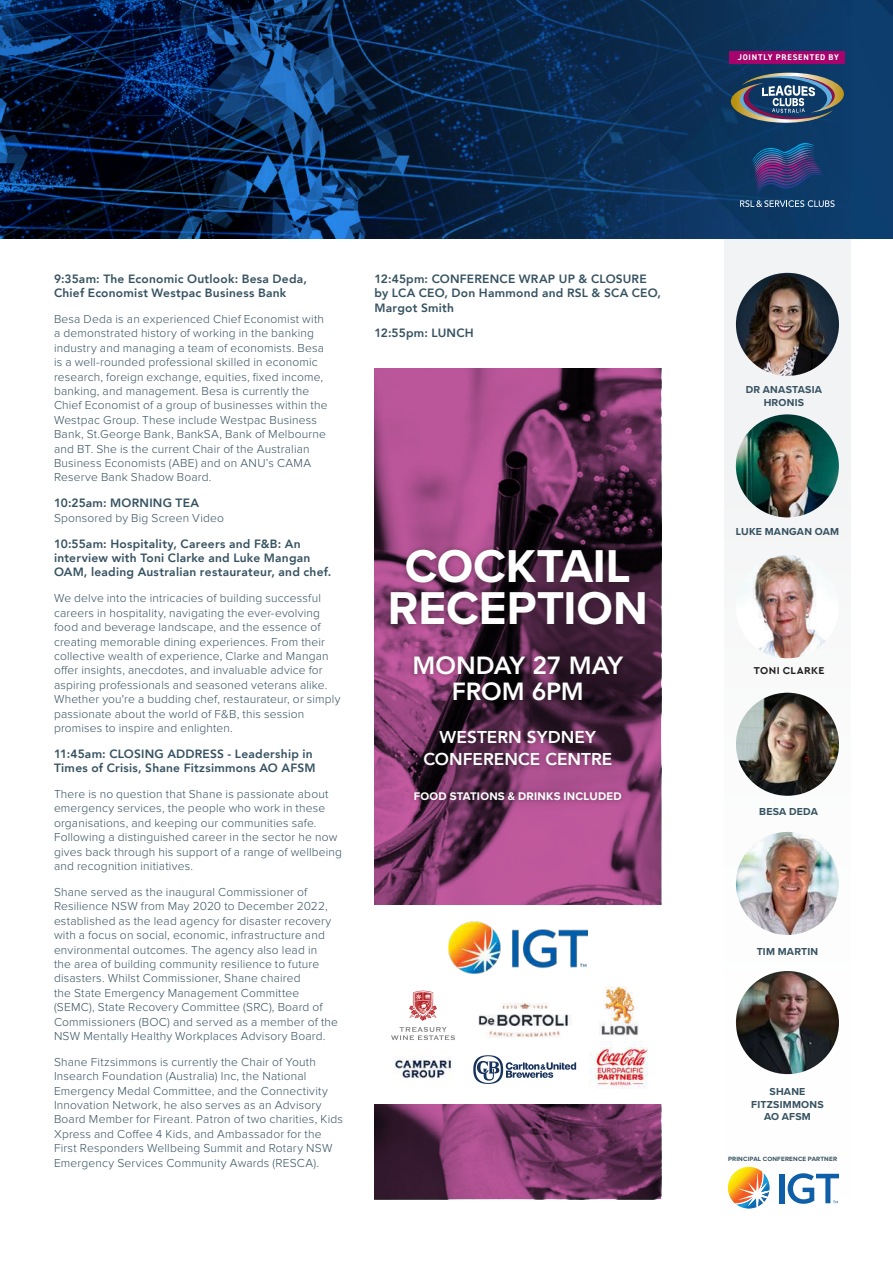
<style>
.page{position:relative;width:893px;height:1263px;background:#fff}
.page>*{position:absolute;margin:0;border:0;box-sizing:border-box;transform-origin:0 0}
.t1{font:700 47.7px/41.5px "Proxima Nova";letter-spacing:-.005em;color:#fff;text-align:center}
.t2{font:800 24.75px/26.4px "Avenir";letter-spacing:-.01em;color:#fff;text-align:center}
.t3{font:800 17.1px/22.5px "Avenir";letter-spacing:.005em;color:#fff;text-align:center}
.t4{font:300 12px/14.4px "Proxima Nova";letter-spacing:.015em;color:#365261}
.t5{font:800 12px/14.4px "Avenir";letter-spacing:.02em;color:#365261}
.t6{font:700 11.55px "Proxima Nova";letter-spacing:.02em;color:#fff}
.t7{font:700 10.5px/12.8px "Proxima Nova";letter-spacing:.02em;color:#365261;text-align:center}
.t8{font:700 10.5px "Cera";letter-spacing:.035em;color:#231f20}
.t9{font:700 8.25px "DIN2014";letter-spacing:.1em;color:#fff}
.t10{font:700 6.3px "Proxima Nova";letter-spacing:.025em;color:#365261}
</style>
<div class="page">
<div style="left:724px;top:238px;width:126px;height:1025px;background:#fbfcfc"></div>
<div style="left:850px;top:0;width:43px;height:238px;background:#0d3e6e"></div>
<img style="left:0;top:0;width:850px;height:238px">
<div style="left:779px;top:1174px;width:5px;height:29px;background:#0f5ea8"></div>
<svg style="left:728px;top:1167px;width:42px;height:41px"></svg>
<svg style="left:788px;top:1173px;width:51px;height:31px"></svg>
<img style="left:736px;top:832px;width:103px;height:103px;border-radius:52px">
<img style="left:736px;top:693px;width:103px;height:103px;border-radius:52px">
<img style="left:736px;top:273px;width:103px;height:103px;border-radius:52px">
<img style="left:736px;top:414px;width:103px;height:103px;border-radius:52px">
<img style="left:736px;top:971px;width:103px;height:103px;border-radius:52px">
<img style="left:736px;top:555px;width:103px;height:103px;border-radius:52px">
<svg style="left:374px;top:369px;width:287px;height:830px;background:#813c6c"></svg>
<div style="left:385px;top:544px;width:266px;height:227px;background:#231f20;opacity:.45"></div>
<div style="left:409px;top:786px;width:218px;height:20px;background:#231f20;opacity:.45"></div>
<div style="left:371px;top:905px;width:297px;height:198px;background:#fff"></div>
<img style="left:449px;top:921px;width:138px;height:52px">
<img style="left:478px;top:1003px;width:94px;height:35px">
<img style="left:599px;top:987px;width:40px;height:48px">
<img style="left:590px;top:1042px;width:58px;height:47px">
<img style="left:394px;top:1057px;width:58px;height:22px">
<svg style="left:473px;top:1055px;width:103px;height:29px"></svg>
<div style="left:730px;top:52px;width:115px;height:12px;background:#a6036d"></div>
<svg style="left:740px;top:140px;width:95px;height:67px;background:#264375"></svg>
<img style="left:731px;top:73px;width:113px;height:50px">
<svg style="left:391px;top:1027px;width:64px;height:13px"></svg>
<svg style="left:409px;top:991px;width:28px;height:30px"></svg>
<p class="t9" style="left:738px;top:52px;width:103px">JOINTLY PRESENTED BY</p>
<p class="t5" style="left:54px;top:271px;width:255px">9:35am: The Economic Outlook: Besa Deda,<br>Chief Economist Westpac Business Bank</p>
<p class="t4" style="left:54px;top:312px;width:275px">Besa Deda is an experienced Chief Economist with a demonstrated history of working in the banking industry and managing a team of economists. Besa is a well-rounded professional skilled in economic research, foreign exchange, equities, fixed income, banking, and management. Besa is currently the Chief Economist of a group of businesses within the Westpac Group. These include Westpac Business Bank, St.George Bank, BankSA, Bank of Melbourne and BT. She is the current Chair of the Australian Business Economists (ABE) and on ANU’s CAMA Reserve Bank Shadow Board.</p>
<p class="t5" style="left:54px;top:496px;width:147px">10:25am: MORNING TEA</p>
<p class="t4" style="left:54px;top:511px;width:172px">Sponsored by Big Screen Video</p>
<p class="t5" style="left:54px;top:536px;width:279px">10:55am: Hospitality, Careers and F&amp;B: An interview with Toni Clarke and Luke Mangan<br>OAM, leading Australian restaurateur, and chef.</p>
<p class="t4" style="left:54px;top:591px;width:288px">We delve into the intricacies of building successful careers in hospitality, navigating the ever-evolving food and beverage landscape, and the essence of creating memorable dining experiences. From their collective wealth of experience, Clarke and Mangan offer insights, anecdotes, and invaluable advice for aspiring professionals and seasoned veterans alike.<br>Whether you're a budding chef, restaurateur, or simply passionate about the world of F&amp;B, this session promises to inspire and enlighten.</p>
<p class="t5" style="left:54px;top:746px;width:263px">11:45am: CLOSING ADDRESS - Leadership in<br>Times of Crisis, Shane Fitzsimmons AO AFSM</p>
<p class="t4" style="left:54px;top:787px;width:290px">There is no question that Shane is passionate about emergency services, the people who work in these organisations, and keeping our communities safe.<br>Following a distinguished career in the sector he now gives back through his support of a range of wellbeing and recognition initiatives.</p>
<p class="t4" style="left:54px;top:885px;width:286px">Shane served as the inaugural Commissioner of Resilience NSW from May 2020 to December 2022, established as the lead agency for disaster recovery with a focus on social, economic, infrastructure and environmental outcomes. The agency also lead in<br>the area of building community resilience to future disasters. Whilst Commissioner, Shane chaired<br>the State Emergency Management Committee (SEMC), State Recovery Committee (SRC), Board of Commissioners (BOC) and served as a member of the NSW Mentally Healthy Workplaces Advisory Board.</p>
<p class="t4" style="left:54px;top:1055px;width:290px">Shane Fitzsimmons is currently the Chair of Youth Insearch Foundation (Australia) Inc, the National Emergency Medal Committee, and the Connectivity Innovation Network, he also serves as an Advisory Board Member for Fireant. Patron of two charities, Kids Xpress and Coffee 4 Kids, and Ambassador for the First Responders Wellbeing Summit and Rotary NSW Emergency Services Community Awards (RESCA).</p>
<p class="t5" style="left:374px;top:271px;width:288px">12:45pm: CONFERENCE WRAP UP &amp; CLOSURE by LCA CEO, Don Hammond and RSL &amp; SCA CEO,<br>Margot Smith</p>
<p class="t5" style="left:374px;top:326px;width:101px">12:55pm: LUNCH</p>
<h1 class="t1" style="left:388px;top:544px;width:261px">COCKTAIL<br>RECEPTION</h1>
<h2 class="t2" style="left:413px;top:652px;width:212px">MONDAY 27 MAY<br>FROM 6PM</h2>
<h3 class="t3" style="left:423px;top:725px;width:190px">WESTERN SYDNEY<br>CONFERENCE CENTRE</h3>
<p class="t6" style="left:414px;top:788px;width:209px">FOOD STATIONS &amp; DRINKS INCLUDED</p>
<p class="t7" style="left:746px;top:383px;width:78px">DR ANASTASIA<br>HRONIS</p>
<p class="t7" style="left:736px;top:525px;width:105px">LUKE MANGAN OAM</p>
<p class="t8" style="left:754px;top:663px;width:72px">TONI CLARKE</p>
<p class="t7" style="left:759px;top:805px;width:60px">BESA DEDA</p>
<p class="t7" style="left:757px;top:944px;width:63px">TIM MARTIN</p>
<p class="t7" style="left:751px;top:1085px;width:74px">SHANE<br>FITZSIMMONS<br>AO AFSM</p>
<p class="t10" style="left:728px;top:1154px;width:111px">PRINCIPAL CONFERENCE PARTNER</p>
</div>
